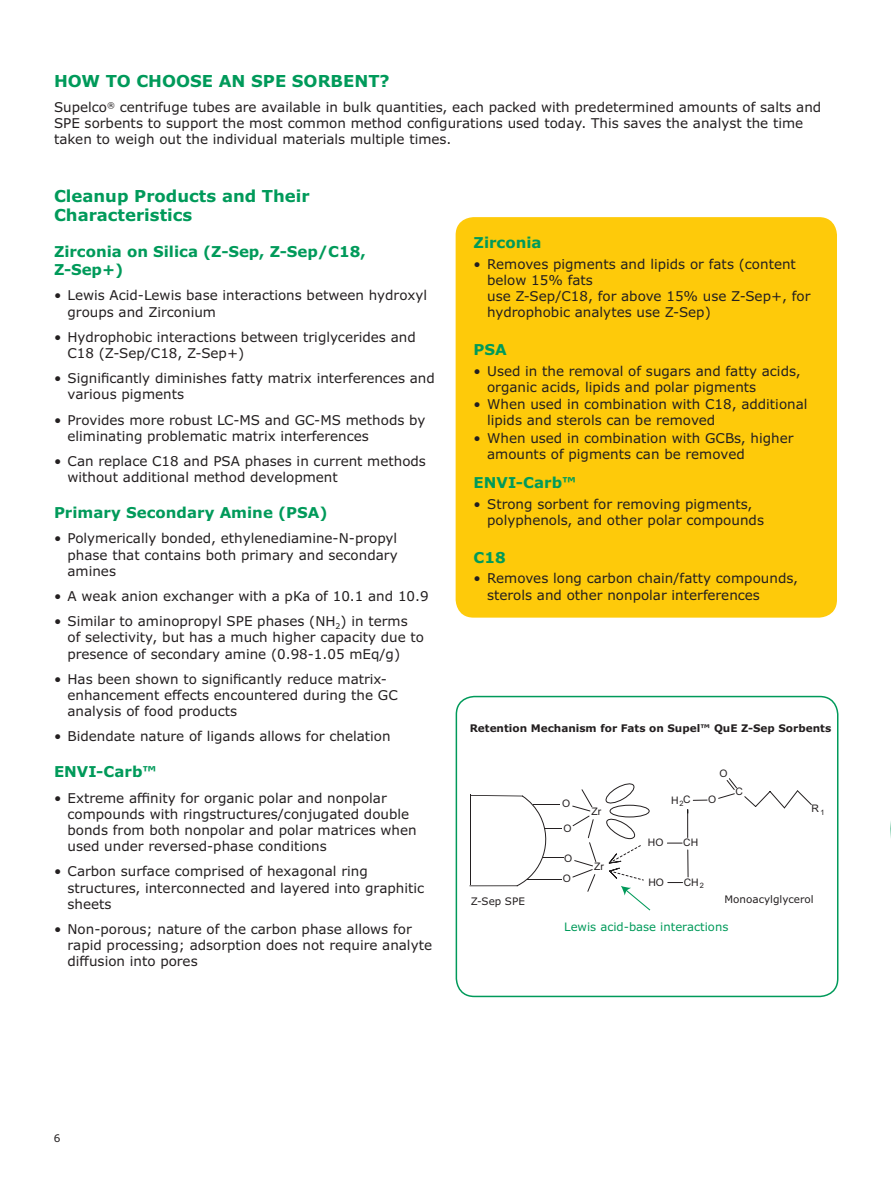
<style>
.page{position:relative;width:891px;height:1188px;background:#fff}
.page>*{position:absolute;margin:0;border:0;box-sizing:border-box;transform-origin:0 0}
.Section_Head_11_13_S{font:700 16.5px/19.5px "Verdana Pro";color:#009a5a}
.Body_Head_10_12{font:700 15px/18px "Verdana Pro";color:#009a5a}
.Box_Head_10_13_copy{font:700 15px "Verdana Pro";color:#009a5a}
.Body_Copy_9_11{font:13.5px/16.2px "Verdana Pro";color:#231f20}
.t1{font:11.55px "Verdana Pro";color:#009a5a}
.Caption_Head_7_9{font:700 10.5px "Verdana Pro";color:#231f20}
.t2{font:10.5px "Verdana Pro";color:#231f20}
.t3{font:10.35px/20.2px "Arial";color:#231f20}
.t4{font:10.35px "Verdana Pro";color:#231f20}
</style>
<div class="page">
<svg style="left:890px;top:821px;width:1px;height:17px"></svg>
<div style="left:456px;top:217px;width:381px;height:401px;background:#feca0a;border-radius:18px"></div>
<div style="left:456px;top:696px;width:382px;height:301px;border:2px solid #009a5a;border-radius:18px"></div>
<svg style="left:470px;top:795px;width:94px;height:92px"></svg>
<hr style="left:527px;top:879px;width:35px;height:1px;background:#231f20">
<svg style="left:572px;top:789px;width:25px;height:103px"></svg>
<svg style="left:668px;top:882px;width:15px;height:1px"></svg>
<hr style="left:687px;top:850px;width:2px;height:27px;background:#231f20">
<svg style="left:693px;top:800px;width:14px;height:1px"></svg>
<svg style="left:718px;top:778px;width:94px;height:31px"></svg>
<svg style="left:667px;top:810px;width:21px;height:34px"></svg>
<svg style="left:605px;top:783px;width:46px;height:128px"></svg>
<p class="Section_Head_11_13_S" style="left:54px;top:71px;width:337px">HOW TO CHOOSE AN SPE SORBENT?</p>
<p class="Body_Copy_9_11" style="left:54px;top:99px;width:769px">Supelco<sup>®</sup> centrifuge tubes are available in bulk quantities, each packed with predetermined amounts of salts and<br>SPE sorbents to support the most common method configurations used today. This saves the analyst the time taken to weigh out the individual materials multiple times.</p>
<p class="Section_Head_11_13_S" style="left:54px;top:186px;width:257px">Cleanup Products and Their<br>Characteristics</p>
<p class="Body_Head_10_12" style="left:54px;top:243px;width:313px">Zirconia on Silica (Z-Sep, Z-Sep/C18,<br>Z-Sep+)</p>
<p class="Body_Copy_9_11" style="left:68px;top:288px;width:361px;text-indent:-14px">• Lewis Acid-Lewis base interactions between hydroxyl groups and Zirconium</p>
<p class="Body_Copy_9_11" style="left:68px;top:329px;width:350px;text-indent:-14px">• Hydrophobic interactions between triglycerides and<br>C18 (Z-Sep/C18, Z-Sep+)</p>
<p class="Body_Copy_9_11" style="left:68px;top:370px;width:369px;text-indent:-14px">• Significantly diminishes fatty matrix interferences and various pigments</p>
<p class="Body_Copy_9_11" style="left:68px;top:412px;width:359px;text-indent:-14px">• Provides more robust LC-MS and GC-MS methods by eliminating problematic matrix interferences</p>
<p class="Body_Copy_9_11" style="left:68px;top:453px;width:360px;text-indent:-14px">• Can replace C18 and PSA phases in current methods without additional method development</p>
<p class="Body_Head_10_12" style="left:54px;top:504px;width:275px">Primary Secondary Amine (PSA)</p>
<p class="Body_Copy_9_11" style="left:68px;top:531px;width:332px;text-align:justify;text-indent:-14px">• Polymerically bonded, ethylenediamine-N-propyl phase that contains both primary and secondary amines</p>
<p class="Body_Copy_9_11" style="left:54px;top:588px;width:376px">• A weak anion exchanger with a pKa of 10.1 and 10.9</p>
<p class="Body_Copy_9_11" style="left:68px;top:613px;width:358px;text-indent:-14px">• Similar to aminopropyl SPE phases (NH<sub>2</sub>) in terms<br>of selectivity, but has a much higher capacity due to presence of secondary amine (0.98-1.05 mEq/g)</p>
<p class="Body_Copy_9_11" style="left:68px;top:671px;width:332px;text-indent:-14px">• Has been shown to significantly reduce matrix&shy;enhancement effects encountered during the GC analysis of food products</p>
<p class="Body_Copy_9_11" style="left:54px;top:729px;width:338px">• Bidendate nature of ligands allows for chelation</p>
<p class="Body_Head_10_12" style="left:54px;top:763px;width:104px">ENVI-Carb™</p>
<p class="Body_Copy_9_11" style="left:68px;top:790px;width:351px;text-indent:-14px">• Extreme affinity for organic polar and nonpolar compounds with ringstructures/conjugated double bonds from both nonpolar and polar matrices when used under reversed-phase conditions</p>
<p class="Body_Copy_9_11" style="left:68px;top:864px;width:358px;text-indent:-14px">• Carbon surface comprised of hexagonal ring structures, interconnected and layered into graphitic sheets</p>
<p class="Body_Copy_9_11" style="left:68px;top:921px;width:366px;text-indent:-14px">• Non-porous; nature of the carbon phase allows for rapid processing; adsorption does not require analyte diffusion into pores</p>
<p class="Box_Head_10_13_copy" style="left:474px;top:233px;width:69px">Zirconia</p>
<p class="Body_Copy_9_11" style="left:487px;top:256px;width:325px;text-indent:-14px">• Removes pigments and lipids or fats (content below 15% fats<br>use Z-Sep/C18, for above 15% use Z-Sep+, for hydrophobic analytes use Z-Sep)</p>
<p class="Box_Head_10_13_copy" style="left:474px;top:340px;width:35px">PSA</p>
<p class="Body_Copy_9_11" style="left:487px;top:363px;width:315px;text-indent:-14px">• Used in the removal of sugars and fatty acids, organic acids, lipids and polar pigments</p>
<p class="Body_Copy_9_11" style="left:487px;top:396px;width:322px;text-indent:-14px">• When used in combination with C18, additional lipids and sterols can be removed</p>
<p class="Body_Copy_9_11" style="left:487px;top:430px;width:308px;text-indent:-14px">• When used in combination with GCBs, higher amounts of pigments can be removed</p>
<p class="Box_Head_10_13_copy" style="left:474px;top:473px;width:104px">ENVI-Carb™</p>
<p class="Body_Copy_9_11" style="left:487px;top:496px;width:278px;text-indent:-14px">• Strong sorbent for removing pigments, polyphenols, and other polar compounds</p>
<p class="Box_Head_10_13_copy" style="left:474px;top:548px;width:34px">C18</p>
<p class="Body_Copy_9_11" style="left:487px;top:571px;width:312px;text-indent:-14px">• Removes long carbon chain/fatty compounds, sterols and other nonpolar interferences</p>
<p class="Caption_Head_7_9" style="left:470px;top:722px;width:363px">Retention Mechanism for Fats on Supel™ QuE Z-Sep Sorbents</p>
<p class="t3" style="left:562px;top:794px;width:10px">O</p>
<p class="t3" style="left:563px;top:818px;width:10px">O</p>
<p class="t3" style="left:563px;top:848px;width:11px">O<br>O</p>
<p class="t3" style="left:591px;top:801px;width:11px">Zr</p>
<p class="t3" style="left:594px;top:857px;width:11px">Zr</p>
<p class="t3" style="left:671px;top:790px;width:21px">H<sub>2</sub>C</p>
<p class="t3" style="left:719px;top:764px;width:10px">O</p>
<p class="t3" style="left:708px;top:789px;width:10px">O</p>
<p class="t3" style="left:735px;top:781px;width:9px">C</p>
<p class="t3" style="left:683px;top:832px;width:16px">CH</p>
<p class="t3" style="left:648px;top:832px;width:17px">HO</p>
<p class="t3" style="left:648px;top:872px;width:17px">HO</p>
<p class="t3" style="left:684px;top:872px;width:22px">CH<sub>2</sub></p>
<p class="t3" style="left:812px;top:798px;width:14px">R<sub>1</sub></p>
<p class="t4" style="left:471px;top:894px;width:56px">Z-Sep SPE</p>
<p class="t4" style="left:725px;top:892px;width:91px">Monoacylglycerol</p>
<p class="t1" style="left:564px;top:919px;width:166px">Lewis acid-base interactions</p>
<p class="t2" style="left:54px;top:1131px;width:8px">6</p>
</div>
